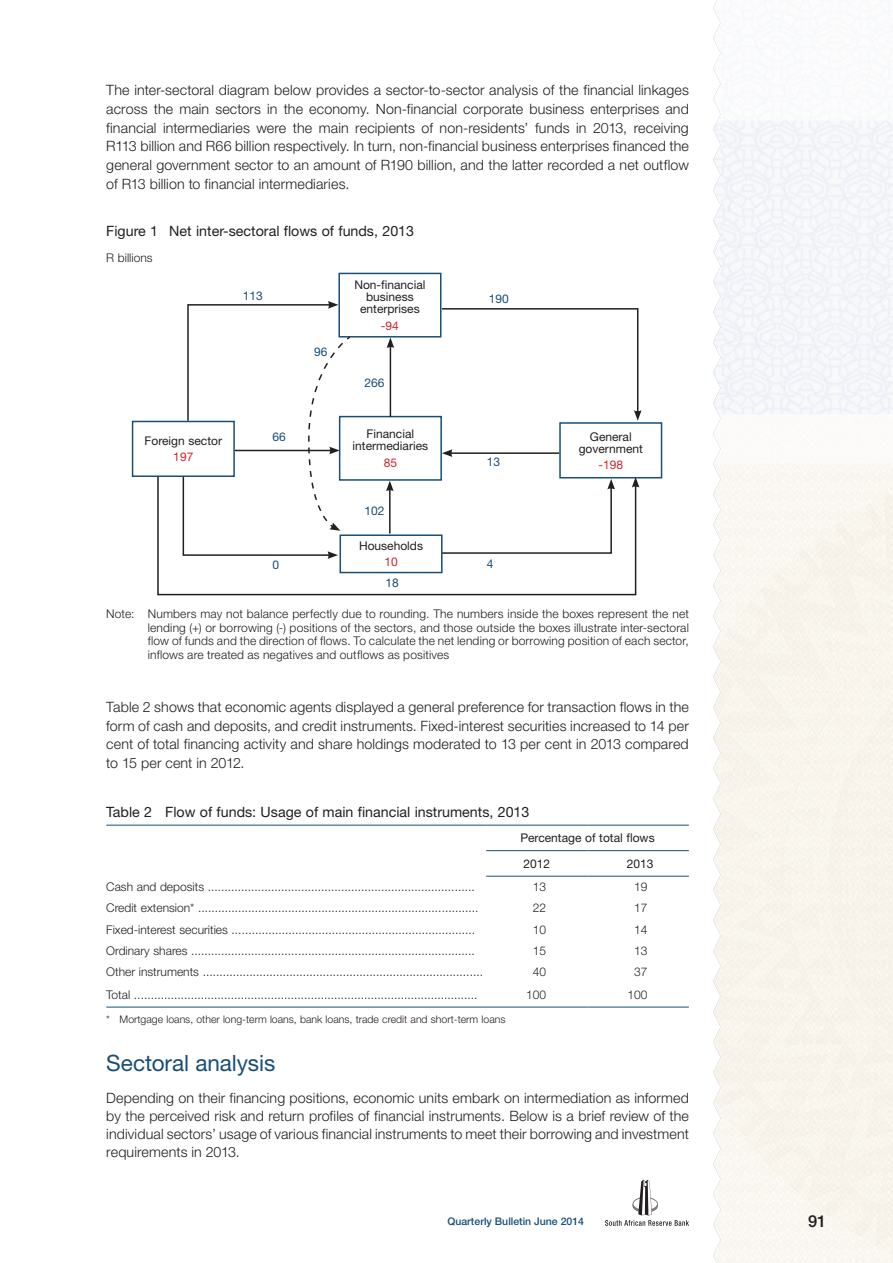
<style>
.page{position:relative;width:893px;height:1263px;background:#fff}
.page>*{position:absolute;margin:0;border:0;box-sizing:border-box;transform-origin:0 0}
.Heading_level_2{font:22.5px "Helvetica Neue LT Pro";color:#184e78}
.t1{font:500 16.5px "Helvetica Neue LT Pro";color:#231f20}
._1__Body{font:300 14.25px/18.8px "Helvetica Neue LT Pro";letter-spacing:.01em;color:#231f20;text-align:justify}
.Table_head_1{font:14.25px "Helvetica Neue LT Pro";color:#231f20}
.table_text{font:300 12px "Helvetica Neue LT Pro";color:#231f20}
._1__Body-2{font:300 12px/13.5px "Helvetica Neue LT Pro";letter-spacing:.015em;color:#231f20;text-align:justify}
.Table_footnote{font:12px/12px "Helvetica Neue LT Pro";color:#231f20;text-align:center}
.Table_head_2{font:12px "Helvetica Neue LT Pro";color:#231f20}
.table_figures{font:300 12px "Helvetica Neue LT Pro";color:#231f20}
.Table_footnote-2{font:12px "Helvetica Neue LT Pro";color:#184e78}
.Table_footnote-3{font:12px "Helvetica Neue LT Pro";color:#d1232a}
.Percentage_text{font:300 12px "Helvetica Neue LT Pro";color:#231f20}
.Table_footnote-4{font:300 10.5px "Helvetica Neue LT Pro";color:#231f20}
.t2{font:500 10.5px "Helvetica Neue LT Pro";color:#184e78}
</style>
<div class="page">
<img style="left:605px;top:1179px;width:84px;height:47px">
<hr style="left:106px;top:825px;width:380px;height:1px;background:#184e78">
<hr style="left:486px;top:825px;width:101px;height:1px;background:#184e78">
<hr style="left:587px;top:825px;width:102px;height:1px;background:#184e78">
<hr style="left:106px;top:1007px;width:380px;height:1px;background:#184e78">
<hr style="left:486px;top:1007px;width:101px;height:1px;background:#184e78">
<hr style="left:587px;top:1007px;width:102px;height:1px;background:#184e78">
<hr style="left:486px;top:876px;width:101px;height:1px;background:#184e78">
<hr style="left:587px;top:876px;width:102px;height:1px;background:#184e78">
<hr style="left:486px;top:850px;width:101px;height:1px;background:#184e78">
<hr style="left:587px;top:850px;width:102px;height:1px;background:#184e78">
<div style="left:338px;top:273px;width:103px;height:65px;border:2px solid #184e78"></div>
<div style="left:132px;top:421px;width:103px;height:56px;border:2px solid #184e78"></div>
<div style="left:339px;top:416px;width:103px;height:65px;border:2px solid #184e78"></div>
<div style="left:559px;top:422px;width:103px;height:56px;border:2px solid #184e78"></div>
<svg style="left:440px;top:307px;width:202px;height:114px"></svg>
<svg style="left:156px;top:475px;width:481px;height:121px"></svg>
<svg style="left:632px;top:477px;width:7px;height:10px"></svg>
<hr style="left:390px;top:346px;width:1px;height:71px;background:#231f20">
<svg style="left:387px;top:338px;width:7px;height:10px"></svg>
<hr style="left:389px;top:489px;width:2px;height:44px;background:#231f20">
<svg style="left:386px;top:481px;width:8px;height:10px"></svg>
<svg style="left:182px;top:301px;width:169px;height:258px"></svg>
<hr style="left:450px;top:452px;width:109px;height:2px;background:#231f20">
<svg style="left:442px;top:449px;width:10px;height:8px"></svg>
<p class="_1__Body" style="left:106px;top:80px;width:584px">The inter-sectoral diagram below provides a sector-to-sector analysis of the financial linkages across the main sectors in the economy. Non-financial corporate business enterprises and financial intermediaries were the main recipients of non-residents’ funds in 2013, receiving R113 billion and R66 billion respectively. In turn, non-financial business enterprises financed the general government sector to an amount of R190 billion, and the latter recorded a net outflow of R13 billion to financial intermediaries.</p>
<p class="Table_head_1" style="left:106px;top:222px;width:309px">Figure 1 Net inter-sectoral flows of funds, 2013</p>
<p class="Percentage_text" style="left:106px;top:250px;width:48px">R billions</p>
<p class="Table_footnote" style="left:354px;top:279px;width:73px">Non-financial</p>
<p class="Table_footnote" style="left:366px;top:291px;width:49px">business</p>
<p class="Table_footnote" style="left:360px;top:303px;width:61px">enterprises</p>
<p class="Table_footnote-3" style="left:381px;top:318px;width:20px">-94</p>
<p class="Table_footnote-2" style="left:243px;top:289px;width:22px">113</p>
<p class="Table_footnote" style="left:145px;top:434px;width:79px">Foreign sector</p>
<p class="Table_footnote-3" style="left:173px;top:450px;width:22px">197</p>
<p class="Table_footnote-2" style="left:273px;top:429px;width:15px">66</p>
<p class="Table_footnote-2" style="left:273px;top:557px;width:8px">0</p>
<p class="Table_footnote-2" style="left:314px;top:344px;width:15px">96</p>
<p class="Table_footnote-2" style="left:365px;top:375px;width:22px">266</p>
<p class="Table_footnote" style="left:353px;top:428px;width:77px">Financial intermediaries</p>
<p class="Table_footnote-3" style="left:384px;top:455px;width:15px">85</p>
<p class="Table_footnote-2" style="left:365px;top:503px;width:22px">102</p>
<p class="Table_footnote" style="left:359px;top:539px;width:66px">Households</p>
<p class="Table_footnote-3" style="left:384px;top:555px;width:15px">10</p>
<p class="Table_footnote-2" style="left:385px;top:576px;width:15px">18</p>
<p class="Table_footnote-2" style="left:489px;top:292px;width:22px">190</p>
<p class="Table_footnote-2" style="left:487px;top:454px;width:15px">13</p>
<p class="Table_footnote-2" style="left:487px;top:556px;width:8px">4</p>
<p class="Table_footnote" style="left:579px;top:430px;width:66px">General government</p>
<p class="Table_footnote-3" style="left:598px;top:457px;width:26px">-198</p>
<p class="_1__Body-2" style="left:148px;top:607px;width:543px;text-indent:-41px">Note: Numbers may not balance perfectly due to rounding. The numbers inside the boxes represent the net lending (+) or borrowing (-) positions of the sectors, and those outside the boxes illustrate inter-sectoral flow of funds and the direction of flows. To calculate the net lending or borrowing position of each sector, inflows are treated as negatives and outflows as positives</p>
<p class="_1__Body" style="left:106px;top:697px;width:584px">Table 2 shows that economic agents displayed a general preference for transaction flows in the form of cash and deposits, and credit instruments. Fixed-interest securities increased to 14 per cent of total financing activity and share holdings moderated to 13 per cent in 2013 compared to 15 per cent in 2012.</p>
<p class="Table_head_1" style="left:106px;top:803px;width:425px">Table 2 Flow of funds: Usage of main financial instruments, 2013</p>
<p class="Table_head_2" style="left:520px;top:830px;width:136px">Percentage of total flows</p>
<p class="Table_head_2" style="left:523px;top:856px;width:28px">2012</p>
<p class="Table_head_2" style="left:627px;top:856px;width:28px">2013</p>
<p class="table_text" style="left:106px;top:879px;width:370px">Cash and deposits ................................................................................</p>
<p class="table_figures" style="left:533px;top:880px;width:15px">13</p>
<p class="table_figures" style="left:634px;top:880px;width:15px">19</p>
<p class="table_text" style="left:106px;top:901px;width:374px">Credit extension* ....................................................................................</p>
<p class="table_figures" style="left:533px;top:901px;width:15px">22</p>
<p class="table_figures" style="left:634px;top:901px;width:15px">17</p>
<p class="table_text" style="left:106px;top:922px;width:370px">Fixed-interest securities .........................................................................</p>
<p class="table_figures" style="left:533px;top:922px;width:15px">10</p>
<p class="table_figures" style="left:634px;top:922px;width:15px">14</p>
<p class="table_text" style="left:106px;top:943px;width:370px">Ordinary shares .....................................................................................</p>
<p class="table_figures" style="left:533px;top:943px;width:15px">15</p>
<p class="table_figures" style="left:634px;top:943px;width:15px">13</p>
<p class="table_text" style="left:106px;top:964px;width:378px">Other instruments ....................................................................................</p>
<p class="table_figures" style="left:533px;top:964px;width:15px">40</p>
<p class="table_figures" style="left:634px;top:964px;width:15px">37</p>
<p class="table_text" style="left:106px;top:987px;width:373px">Total .......................................................................................................</p>
<p class="table_figures" style="left:526px;top:987px;width:22px">100</p>
<p class="table_figures" style="left:627px;top:987px;width:22px">100</p>
<p class="Table_footnote-4" style="left:106px;top:1013px;width:401px">* Mortgage loans, other long-term loans, bank loans, trade credit and short-term loans</p>
<p class="Heading_level_2" style="left:106px;top:1049px;width:170px">Sectoral analysis</p>
<p class="_1__Body" style="left:106px;top:1088px;width:584px;line-height:18.3px">Depending on their financing positions, economic units embark on intermediation as informed by the perceived risk and return profiles of financial instruments. Below is a brief review of the individual sectors’ usage of various financial instruments to meet their borrowing and investment requirements in 2013.</p>
<p class="t2" style="left:447px;top:1215px;width:138px">Quarterly Bulletin June 2014</p>
<p class="t1" style="left:808px;top:1211px;width:20px">91</p>
</div>
